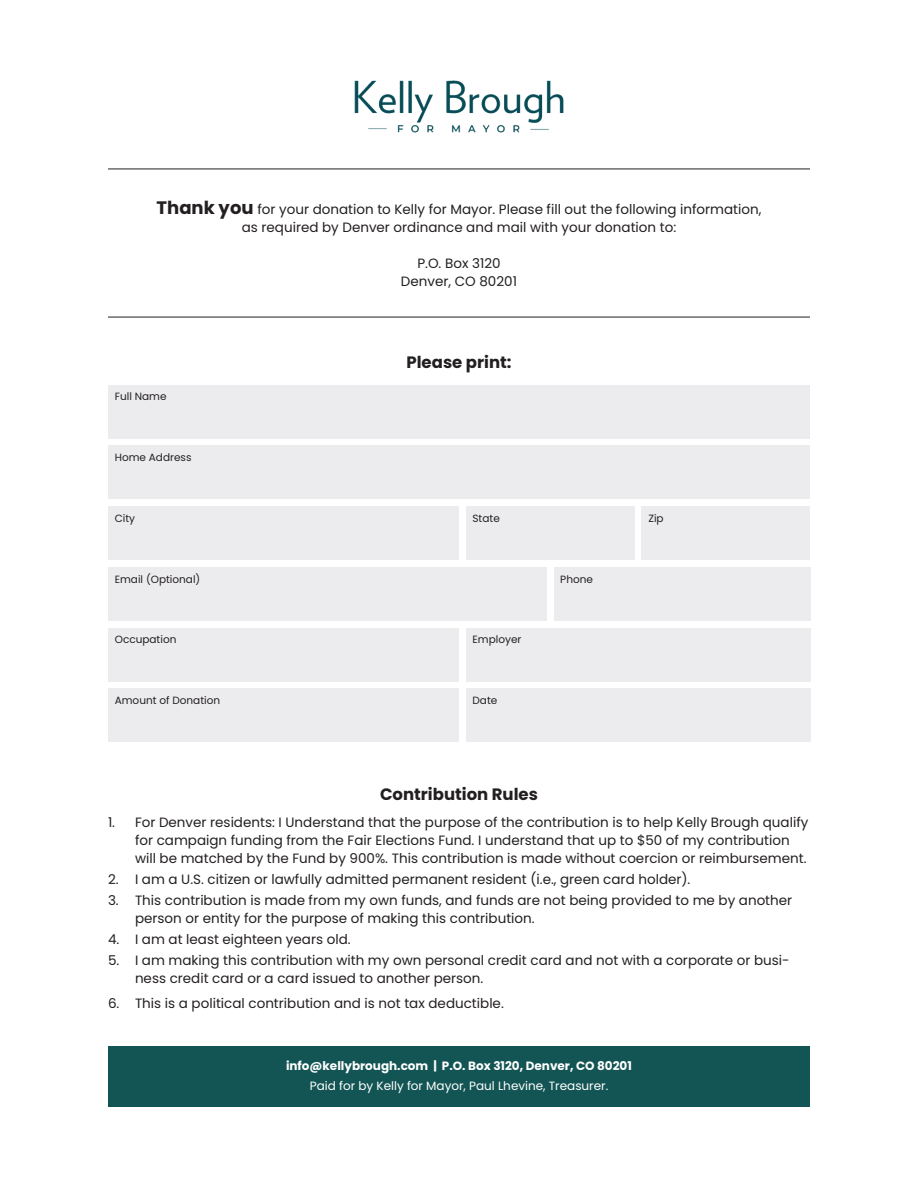
<style>
.page{position:relative;width:918px;height:1188px;background:#fff}
.page>*{position:absolute;margin:0;border:0;box-sizing:border-box;transform-origin:0 0}
.t1{font:700 16.5px "Poppins";color:#231f20}
.t2{font:13.5px/18px "Poppins";color:#231f20}
.t3{font:700 12px "Poppins";color:#fff}
.t4{font:12px "Poppins";color:#fff}
.t5{font:10.5px "Poppins";color:#231f20}
.s1{font-weight:700;font-size:18px}
</style>
<div class="page">
<div style="left:108px;top:385px;width:702px;height:54px;background:#ececee"></div>
<img style="left:354px;top:80px;width:210px;height:52px">
<div style="left:108px;top:1046px;width:702px;height:61px;background:#135454"></div>
<div style="left:108px;top:446px;width:702px;height:54px;background:#ececee"></div>
<div style="left:108px;top:506px;width:351px;height:54px;background:#ececee"></div>
<div style="left:108px;top:628px;width:351px;height:54px;background:#ececee"></div>
<div style="left:466px;top:506px;width:168px;height:54px;background:#ececee"></div>
<div style="left:466px;top:628px;width:344px;height:54px;background:#ececee"></div>
<div style="left:642px;top:506px;width:168px;height:54px;background:#ececee"></div>
<div style="left:108px;top:567px;width:439px;height:54px;background:#ececee"></div>
<div style="left:554px;top:567px;width:256px;height:54px;background:#ececee"></div>
<div style="left:108px;top:688px;width:351px;height:54px;background:#ececee"></div>
<div style="left:466px;top:688px;width:344px;height:54px;background:#ececee"></div>
<hr style="left:108px;top:169px;width:702px;height:1px;background:#231f20">
<hr style="left:108px;top:317px;width:702px;height:1px;background:#231f20">
<p class="t2" style="left:157px;top:200px;width:606px;text-align:center"><span class="s1">Thank you</span> for your donation to Kelly for Mayor. Please fill out the following information, as required by Denver ordinance and mail with your donation to:</p>
<p class="t2" style="left:401px;top:254px;width:118px;text-align:center">P.O. Box 3120<br>Denver, CO 80201</p>
<p class="t5" style="left:115px;top:391px;width:53px">Full Name</p>
<p class="t5" style="left:115px;top:451px;width:78px">Home Address</p>
<p class="t5" style="left:115px;top:512px;width:22px">City</p>
<p class="t1" style="left:406px;top:353px;width:107px">Please print:</p>
<p class="t5" style="left:472px;top:512px;width:29px">State</p>
<p class="t5" style="left:115px;top:573px;width:87px">Email (Optional)</p>
<p class="t5" style="left:560px;top:573px;width:34px">Phone</p>
<p class="t5" style="left:115px;top:634px;width:63px">Occupation</p>
<p class="t5" style="left:472px;top:634px;width:50px">Employer</p>
<p class="t5" style="left:115px;top:694px;width:107px">Amount of Donation</p>
<p class="t5" style="left:472px;top:694px;width:26px">Date</p>
<p class="t5" style="left:648px;top:512px;width:17px">Zip</p>
<p class="t1" style="left:380px;top:785px;width:159px">Contribution Rules</p>
<p class="t2" style="left:135px;top:814px;width:675px;text-indent:-27px">1. For Denver residents: I Understand that the purpose of the contribution is to help Kelly Brough qualify for campaign funding from the Fair Elections Fund. I understand that up to $50 of my contribution will be matched by the Fund by 900%. This contribution is made without coercion or reimbursement.</p>
<p class="t2" style="left:108px;top:871px;width:584px">2. I am a U.S. citizen or lawfully admitted permanent resident (i.e., green card holder).</p>
<p class="t2" style="left:135px;top:892px;width:659px;text-indent:-27px">3. This contribution is made from my own funds, and funds are not being provided to me by another person or entity for the purpose of making this contribution.</p>
<p class="t2" style="left:108px;top:931px;width:244px">4. I am at least eighteen years old.</p>
<p class="t2" style="left:135px;top:952px;width:656px;text-indent:-27px">5. I am making this contribution with my own personal credit card and not with a corporate or busi&shy;ness credit card or a card issued to another person.</p>
<p class="t2" style="left:108px;top:994px;width:397px">6. This is a political contribution and is not tax deductible.</p>
<p class="t3" style="left:286px;top:1059px;width:347px">info@kellybrough.com | P.O. Box 3120, Denver, CO 80201</p>
<p class="t4" style="left:310px;top:1079px;width:300px">Paid for by Kelly for Mayor, Paul Lhevine, Treasurer.</p>
</div>
